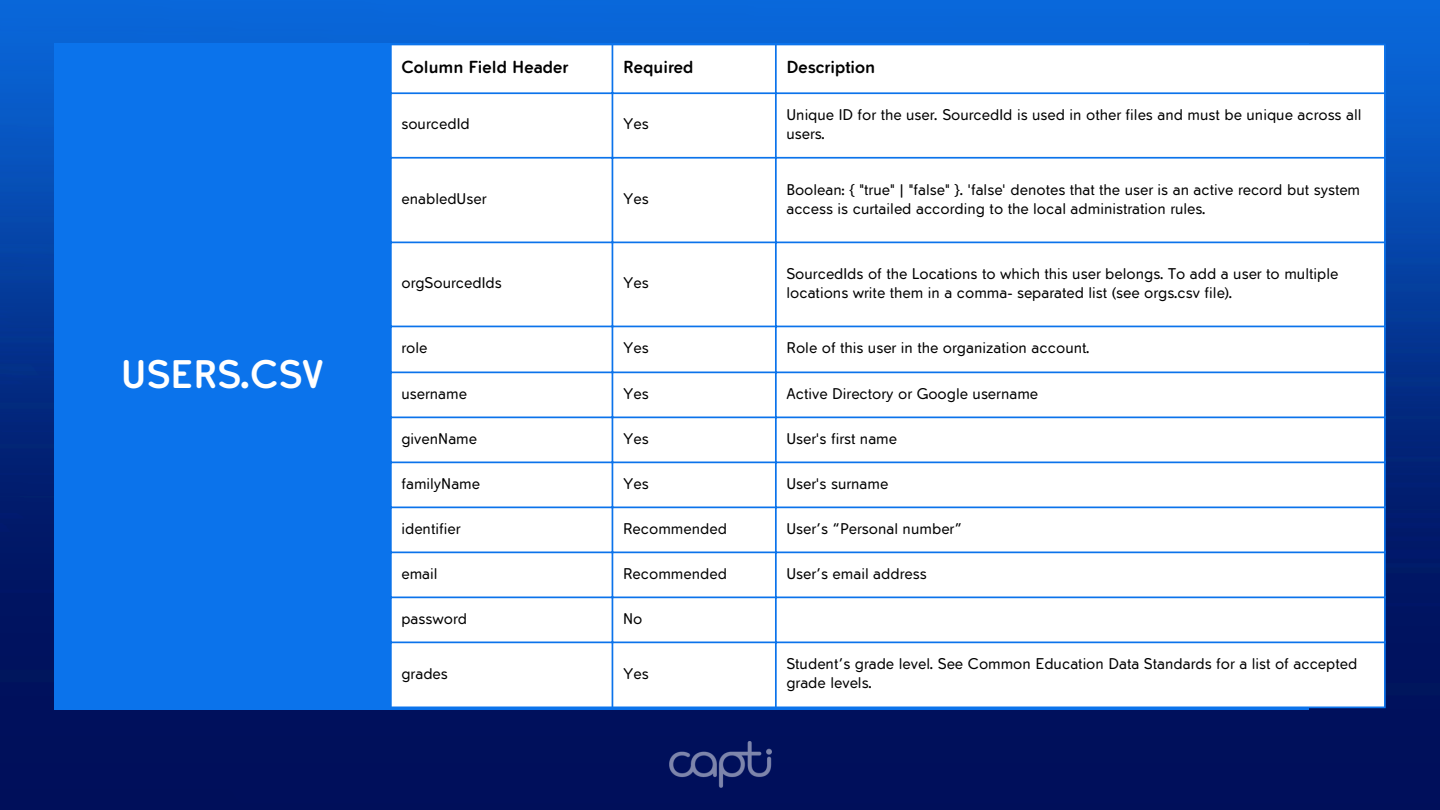
<style>
.page{position:relative;width:1440px;height:810px;background:#fff}
.page>*{position:absolute;margin:0;border:0;box-sizing:border-box;transform-origin:0 0}
.t1{font:700 36px "Tabarra Pro Round";color:#fff}
.t2{font:700 15.8px "Tabarra Pro Round";color:#000}
.t3{font:14px/19.1px "Tabarra Pro Round";color:#000}
</style>
<div class="page">
<img style="left:0;top:0;width:1440px;height:810px">
<div style="left:54px;top:43px;width:1255px;height:666px;background:#0b73eb"></div>
<div style="left:392px;top:45px;width:992px;height:662px;background:#fff"></div>
<hr style="left:612px;top:45px;width:1px;height:662px;background:#0b73eb">
<hr style="left:775px;top:45px;width:2px;height:662px;background:#0b73eb">
<hr style="left:1384px;top:45px;width:2px;height:662px;background:#0b73eb">
<hr style="left:390px;top:44px;width:996px;height:1px;background:#0b73eb">
<hr style="left:390px;top:92px;width:996px;height:2px;background:#0b73eb">
<hr style="left:390px;top:157px;width:996px;height:2px;background:#0b73eb">
<hr style="left:390px;top:242px;width:996px;height:1px;background:#0b73eb">
<hr style="left:390px;top:326px;width:996px;height:1px;background:#0b73eb">
<hr style="left:390px;top:372px;width:996px;height:1px;background:#0b73eb">
<hr style="left:390px;top:417px;width:996px;height:1px;background:#0b73eb">
<hr style="left:390px;top:462px;width:996px;height:1px;background:#0b73eb">
<hr style="left:390px;top:507px;width:996px;height:1px;background:#0b73eb">
<hr style="left:390px;top:552px;width:996px;height:1px;background:#0b73eb">
<hr style="left:390px;top:597px;width:996px;height:1px;background:#0b73eb">
<hr style="left:390px;top:642px;width:996px;height:1px;background:#0b73eb">
<hr style="left:390px;top:707px;width:996px;height:1px;background:#0b73eb">
<img style="left:669px;top:741px;width:102px;height:47px">
<h1 class="t1" style="left:121px;top:360px;width:204px">USERS.CSV</h1>
<p class="t2" style="left:401px;top:61px;width:168px">Column Field Header</p>
<p class="t2" style="left:623px;top:61px;width:72px">Required</p>
<p class="t2" style="left:786px;top:61px;width:90px">Description</p>
<p class="t3" style="left:401px;top:116px;width:70px">sourcedId</p>
<p class="t3" style="left:623px;top:116px;width:27px">Yes</p>
<p class="t3" style="left:786px;top:106px;width:577px">Unique ID for the user. SourcedId is used in other files and must be unique across all users.</p>
<p class="t3" style="left:401px;top:190px;width:86px">enabledUser</p>
<p class="t3" style="left:623px;top:190px;width:27px">Yes</p>
<p class="t3" style="left:786px;top:181px;width:575px">Boolean: { "true" | "false" }. 'false' denotes that the user is an active record but system access is curtailed according to the local administration rules.</p>
<p class="t3" style="left:401px;top:275px;width:102px">orgSourcedIds</p>
<p class="t3" style="left:623px;top:275px;width:27px">Yes</p>
<p class="t3" style="left:786px;top:265px;width:553px">SourcedIds of the Locations to which this user belongs. To add a user to multiple locations write them in a comma- separated list (see orgs.csv file).</p>
<p class="t3" style="left:401px;top:340px;width:28px">role</p>
<p class="t3" style="left:623px;top:340px;width:27px">Yes</p>
<p class="t3" style="left:786px;top:340px;width:305px">Role of this user in the organization account.</p>
<p class="t3" style="left:401px;top:385px;width:67px">username</p>
<p class="t3" style="left:623px;top:385px;width:27px">Yes</p>
<p class="t3" style="left:786px;top:385px;width:253px">Active Directory or Google username</p>
<p class="t3" style="left:401px;top:430px;width:77px">givenName</p>
<p class="t3" style="left:623px;top:430px;width:27px">Yes</p>
<p class="t3" style="left:786px;top:430px;width:112px">User's first name</p>
<p class="t3" style="left:401px;top:475px;width:80px">familyName</p>
<p class="t3" style="left:623px;top:475px;width:27px">Yes</p>
<p class="t3" style="left:786px;top:475px;width:103px">User's surname</p>
<p class="t3" style="left:401px;top:520px;width:60px">identifier</p>
<p class="t3" style="left:623px;top:520px;width:105px">Recommended</p>
<p class="t3" style="left:786px;top:520px;width:178px">User’s “Personal number”</p>
<p class="t3" style="left:401px;top:565px;width:38px">email</p>
<p class="t3" style="left:623px;top:565px;width:105px">Recommended</p>
<p class="t3" style="left:786px;top:565px;width:142px">User’s email address</p>
<p class="t3" style="left:401px;top:610px;width:67px">password</p>
<p class="t3" style="left:623px;top:610px;width:21px">No</p>
<p class="t3" style="left:401px;top:665px;width:48px">grades</p>
<p class="t3" style="left:623px;top:665px;width:27px">Yes</p>
<p class="t3" style="left:786px;top:656px;width:572px">Student’s grade level. See Common Education Data Standards for a list of accepted grade levels.</p>
</div>
